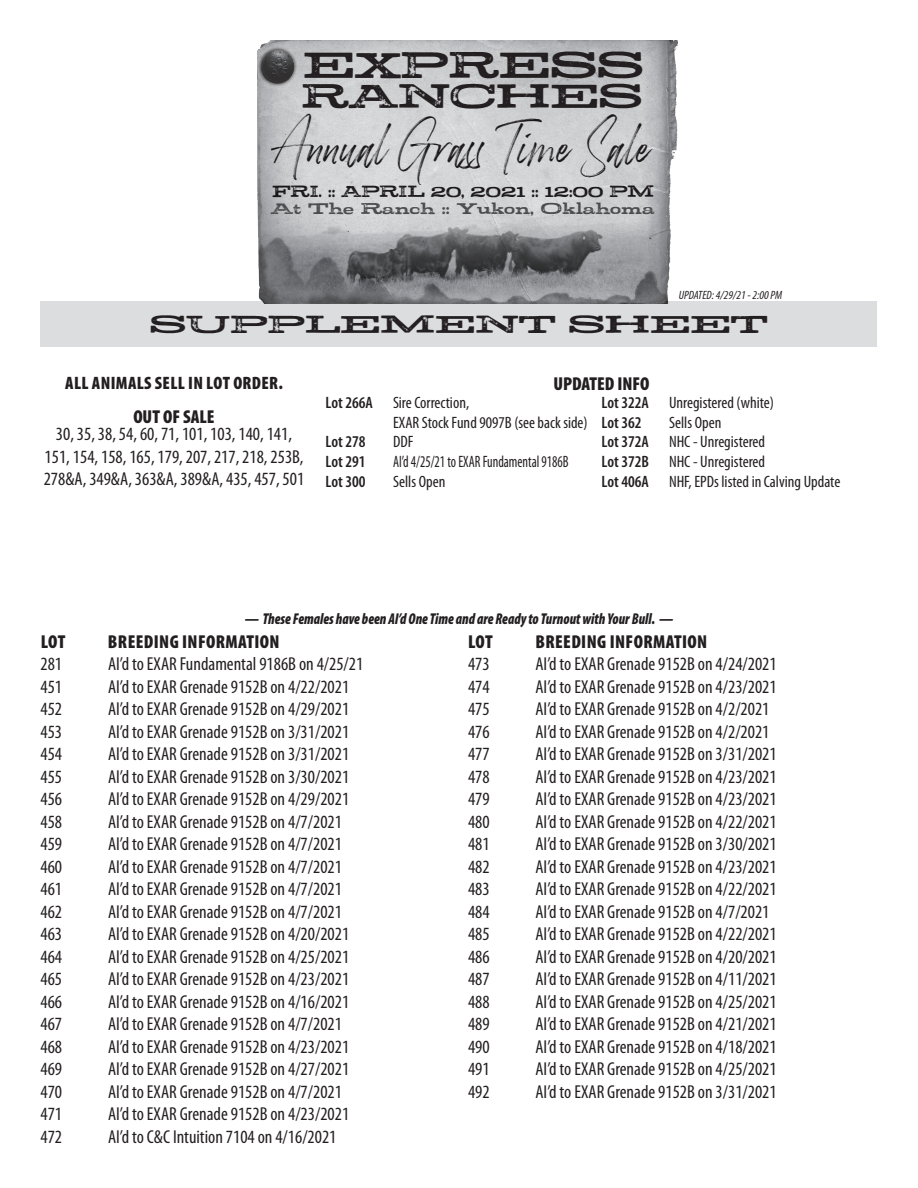
<style>
.page{position:relative;width:918px;height:1188px;background:#fff}
.page>*{position:absolute;margin:0;border:0;box-sizing:border-box;transform-origin:0 0}
.t1{font:38.25px "Stud";color:#231f20;scale:.94 1}
.t2{font:35.1px "Stud";color:#231f20;scale:.96 1}
.t3{font:25.5px "Stud";color:#231f20;scale:1.1 1}
.t4{font:24.6px "Betterworks";color:#231f20;scale:.93 1}
.t5{font:condensed 18.75px/22.5px "Myriad Pro";color:#231f20;text-align:center}
.t6{font:900 condensed 18.75px "Myriad Pro";letter-spacing:.02em;color:#231f20}
.t7{font:900 condensed 18.75px "Myriad Pro";color:#231f20}
.t8{font:900 condensed 18px "Myriad Pro";letter-spacing:.02em;color:#231f20}
.t9{font:16.8px "Stud";color:#231f20;scale:.81 1}
.t10{font:condensed 16.5px/19.8px "Myriad Pro";color:#231f20}
.t11{font:condensed 16.5px "Myriad Pro";color:#231f20;scale:.84 1}
.t12{font:600 condensed 16.5px "Myriad Pro";color:#231f20}
.t13{font:16.05px "Stud";color:#4b4c4d;scale:.95 1}
.t14{font:italic 900 condensed 15.75px "Myriad Pro";color:#231f20;scale:.9 1}
.t15{font:italic condensed 12px "Myriad Pro";color:#231f20}
.s1{font-weight:600}
</style>
<div class="page">
<div style="left:40px;top:301px;width:838px;height:45px;background:#dcdddf"></div>
<img style="left:258px;top:40px;width:420px;height:264px">
<div style="left:257px;top:47px;width:41px;height:40px;background:#231f20;opacity:.75"></div>
<img style="left:257px;top:48px;width:40px;height:38px">
<img style="left:265px;top:208px;width:405px;height:96px">
<p class="t1" style="left:303px;top:42px;width:364px">EXPRESS</p>
<p class="t2" style="left:302px;top:75px;width:357px">RANCHES</p>
<h3 class="t4" style="left:274px;top:137px;width:407px">Annual Grass Time Sale</h3>
<p class="t13" style="left:271px;top:199px;width:405px">At The Ranch :: Yukon, Oklahoma</p>
<p class="t9" style="left:272px;top:181px;width:473px">FRI. :: APRIL 20, 2021 :: 12:00 PM</p>
<p class="t15" style="left:679px;top:289px;width:105px">UPDATED: 4/29/21 - 2:00 PM</p>
<p class="t3" style="left:150px;top:309px;width:563px">SUPPLEMENT SHEET</p>
<p class="t8" style="left:65px;top:373px;width:219px">ALL ANIMALS SELL IN LOT ORDER.</p>
<p class="t7" style="left:133px;top:407px;width:83px">OUT OF SALE</p>
<p class="t5" style="left:44px;top:423px;width:262px">30, 35, 38, 54, 60, 71, 101, 103, 140, 141,<br>151, 154, 158, 165, 179, 207, 217, 218, 253B,<br>278&amp;A, 349&amp;A, 363&amp;A, 389&amp;A, 435, 457, 501</p>
<p class="t7" style="left:553px;top:373px;width:98px">UPDATED INFO</p>
<p class="t10" style="left:393px;top:393px;width:196px;text-indent:-68px"><span class="s1">Lot 266A</span> Sire Correction,<br>EXAR Stock Fund 9097B (see back side)</p>
<p class="t12" style="left:326px;top:433px;width:42px">Lot 278</p>
<p class="t10" style="left:393px;top:432px;width:22px">DDF</p>
<p class="t12" style="left:326px;top:453px;width:42px">Lot 291</p>
<p class="t11" style="left:393px;top:453px;width:211px">AI’d 4/25/21 to EXAR Fundamental 9186B</p>
<p class="t12" style="left:326px;top:473px;width:42px">Lot 300</p>
<p class="t10" style="left:393px;top:472px;width:54px">Sells Open</p>
<p class="t10" style="left:602px;top:393px;width:174px"><span class="s1">Lot 322A</span> Unregistered (white)</p>
<p class="t12" style="left:602px;top:413px;width:42px">Lot 362</p>
<p class="t10" style="left:669px;top:413px;width:54px">Sells Open</p>
<p class="t10" style="left:602px;top:432px;width:165px"><span class="s1">Lot 372A</span> NHC - Unregistered</p>
<p class="t10" style="left:602px;top:452px;width:165px"><span class="s1">Lot 372B</span> NHC - Unregistered</p>
<p class="t10" style="left:602px;top:472px;width:240px"><span class="s1">Lot 406A</span> NHF, EPDs listed in Calving Update</p>
<p class="t14" style="left:245px;top:610px;width:478px">— These Females have been AI’d One Time and are Ready to Turnout with Your Bull. —</p>
<p class="t6" style="left:41px;top:631px;width:26px">LOT</p>
<p class="t6" style="left:108px;top:631px;width:173px">BREEDING INFORMATION</p>
<p class="t5" style="left:40px;top:653px;width:23px">281</p>
<p class="t5" style="left:108px;top:653px;width:257px">AI’d to EXAR Fundamental 9186B on 4/25/21</p>
<p class="t5" style="left:40px;top:676px;width:23px">451</p>
<p class="t5" style="left:108px;top:676px;width:243px">AI’d to EXAR Grenade 9152B on 4/22/2021</p>
<p class="t5" style="left:40px;top:698px;width:23px">452</p>
<p class="t5" style="left:108px;top:698px;width:243px">AI’d to EXAR Grenade 9152B on 4/29/2021</p>
<p class="t5" style="left:40px;top:721px;width:23px">453</p>
<p class="t5" style="left:108px;top:721px;width:243px">AI’d to EXAR Grenade 9152B on 3/31/2021</p>
<p class="t5" style="left:40px;top:743px;width:23px">454</p>
<p class="t5" style="left:108px;top:743px;width:243px">AI’d to EXAR Grenade 9152B on 3/31/2021</p>
<p class="t5" style="left:40px;top:766px;width:23px">455</p>
<p class="t5" style="left:108px;top:766px;width:243px">AI’d to EXAR Grenade 9152B on 3/30/2021</p>
<p class="t5" style="left:40px;top:788px;width:23px">456</p>
<p class="t5" style="left:108px;top:788px;width:243px">AI’d to EXAR Grenade 9152B on 4/29/2021</p>
<p class="t5" style="left:40px;top:811px;width:23px">458</p>
<p class="t5" style="left:108px;top:811px;width:236px">AI’d to EXAR Grenade 9152B on 4/7/2021</p>
<p class="t5" style="left:40px;top:833px;width:23px">459</p>
<p class="t5" style="left:108px;top:833px;width:236px">AI’d to EXAR Grenade 9152B on 4/7/2021</p>
<p class="t5" style="left:40px;top:856px;width:23px">460</p>
<p class="t5" style="left:108px;top:856px;width:236px">AI’d to EXAR Grenade 9152B on 4/7/2021</p>
<p class="t5" style="left:40px;top:878px;width:23px">461</p>
<p class="t5" style="left:108px;top:878px;width:236px">AI’d to EXAR Grenade 9152B on 4/7/2021</p>
<p class="t5" style="left:40px;top:901px;width:23px">462</p>
<p class="t5" style="left:108px;top:901px;width:236px">AI’d to EXAR Grenade 9152B on 4/7/2021</p>
<p class="t5" style="left:40px;top:923px;width:23px">463</p>
<p class="t5" style="left:108px;top:923px;width:243px">AI’d to EXAR Grenade 9152B on 4/20/2021</p>
<p class="t5" style="left:40px;top:946px;width:23px">464</p>
<p class="t5" style="left:108px;top:946px;width:243px">AI’d to EXAR Grenade 9152B on 4/25/2021</p>
<p class="t5" style="left:40px;top:968px;width:23px">465</p>
<p class="t5" style="left:108px;top:968px;width:243px">AI’d to EXAR Grenade 9152B on 4/23/2021</p>
<p class="t5" style="left:40px;top:991px;width:23px">466</p>
<p class="t5" style="left:108px;top:991px;width:243px">AI’d to EXAR Grenade 9152B on 4/16/2021</p>
<p class="t5" style="left:40px;top:1013px;width:23px">467</p>
<p class="t5" style="left:108px;top:1013px;width:236px">AI’d to EXAR Grenade 9152B on 4/7/2021</p>
<p class="t5" style="left:40px;top:1036px;width:23px">468</p>
<p class="t5" style="left:108px;top:1036px;width:243px">AI’d to EXAR Grenade 9152B on 4/23/2021</p>
<p class="t5" style="left:40px;top:1058px;width:23px">469</p>
<p class="t5" style="left:108px;top:1058px;width:243px">AI’d to EXAR Grenade 9152B on 4/27/2021</p>
<p class="t5" style="left:40px;top:1081px;width:23px">470</p>
<p class="t5" style="left:108px;top:1081px;width:236px">AI’d to EXAR Grenade 9152B on 4/7/2021</p>
<p class="t5" style="left:40px;top:1103px;width:23px">471</p>
<p class="t5" style="left:108px;top:1103px;width:243px">AI’d to EXAR Grenade 9152B on 4/23/2021</p>
<p class="t5" style="left:40px;top:1126px;width:23px">472</p>
<p class="t5" style="left:108px;top:1126px;width:230px">AI’d to C&amp;C Intuition 7104 on 4/16/2021</p>
<p class="t6" style="left:468px;top:631px;width:26px">LOT</p>
<p class="t6" style="left:535px;top:631px;width:173px">BREEDING INFORMATION</p>
<p class="t5" style="left:468px;top:653px;width:23px">473</p>
<p class="t5" style="left:536px;top:653px;width:243px">AI’d to EXAR Grenade 9152B on 4/24/2021</p>
<p class="t5" style="left:468px;top:676px;width:23px">474</p>
<p class="t5" style="left:536px;top:676px;width:243px">AI’d to EXAR Grenade 9152B on 4/23/2021</p>
<p class="t5" style="left:468px;top:698px;width:23px">475</p>
<p class="t5" style="left:536px;top:698px;width:236px">AI’d to EXAR Grenade 9152B on 4/2/2021</p>
<p class="t5" style="left:468px;top:721px;width:23px">476</p>
<p class="t5" style="left:536px;top:721px;width:236px">AI’d to EXAR Grenade 9152B on 4/2/2021</p>
<p class="t5" style="left:468px;top:743px;width:23px">477</p>
<p class="t5" style="left:536px;top:743px;width:243px">AI’d to EXAR Grenade 9152B on 3/31/2021</p>
<p class="t5" style="left:468px;top:766px;width:23px">478</p>
<p class="t5" style="left:536px;top:766px;width:243px">AI’d to EXAR Grenade 9152B on 4/23/2021</p>
<p class="t5" style="left:468px;top:788px;width:23px">479</p>
<p class="t5" style="left:536px;top:788px;width:243px">AI’d to EXAR Grenade 9152B on 4/23/2021</p>
<p class="t5" style="left:468px;top:811px;width:23px">480</p>
<p class="t5" style="left:536px;top:811px;width:243px">AI’d to EXAR Grenade 9152B on 4/22/2021</p>
<p class="t5" style="left:468px;top:833px;width:23px">481</p>
<p class="t5" style="left:536px;top:833px;width:243px">AI’d to EXAR Grenade 9152B on 3/30/2021</p>
<p class="t5" style="left:468px;top:856px;width:23px">482</p>
<p class="t5" style="left:536px;top:856px;width:243px">AI’d to EXAR Grenade 9152B on 4/23/2021</p>
<p class="t5" style="left:468px;top:878px;width:23px">483</p>
<p class="t5" style="left:536px;top:878px;width:243px">AI’d to EXAR Grenade 9152B on 4/22/2021</p>
<p class="t5" style="left:468px;top:901px;width:23px">484</p>
<p class="t5" style="left:536px;top:901px;width:236px">AI’d to EXAR Grenade 9152B on 4/7/2021</p>
<p class="t5" style="left:468px;top:923px;width:23px">485</p>
<p class="t5" style="left:536px;top:923px;width:243px">AI’d to EXAR Grenade 9152B on 4/22/2021</p>
<p class="t5" style="left:468px;top:946px;width:23px">486</p>
<p class="t5" style="left:536px;top:946px;width:243px">AI’d to EXAR Grenade 9152B on 4/20/2021</p>
<p class="t5" style="left:468px;top:968px;width:23px">487</p>
<p class="t5" style="left:536px;top:968px;width:243px">AI’d to EXAR Grenade 9152B on 4/11/2021</p>
<p class="t5" style="left:468px;top:991px;width:23px">488</p>
<p class="t5" style="left:536px;top:991px;width:243px">AI’d to EXAR Grenade 9152B on 4/25/2021</p>
<p class="t5" style="left:468px;top:1013px;width:23px">489</p>
<p class="t5" style="left:536px;top:1013px;width:243px">AI’d to EXAR Grenade 9152B on 4/21/2021</p>
<p class="t5" style="left:468px;top:1036px;width:23px">490</p>
<p class="t5" style="left:536px;top:1036px;width:243px">AI’d to EXAR Grenade 9152B on 4/18/2021</p>
<p class="t5" style="left:468px;top:1058px;width:23px">491</p>
<p class="t5" style="left:536px;top:1058px;width:243px">AI’d to EXAR Grenade 9152B on 4/25/2021</p>
<p class="t5" style="left:468px;top:1081px;width:23px">492</p>
<p class="t5" style="left:536px;top:1081px;width:243px">AI’d to EXAR Grenade 9152B on 3/31/2021</p>
</div>
